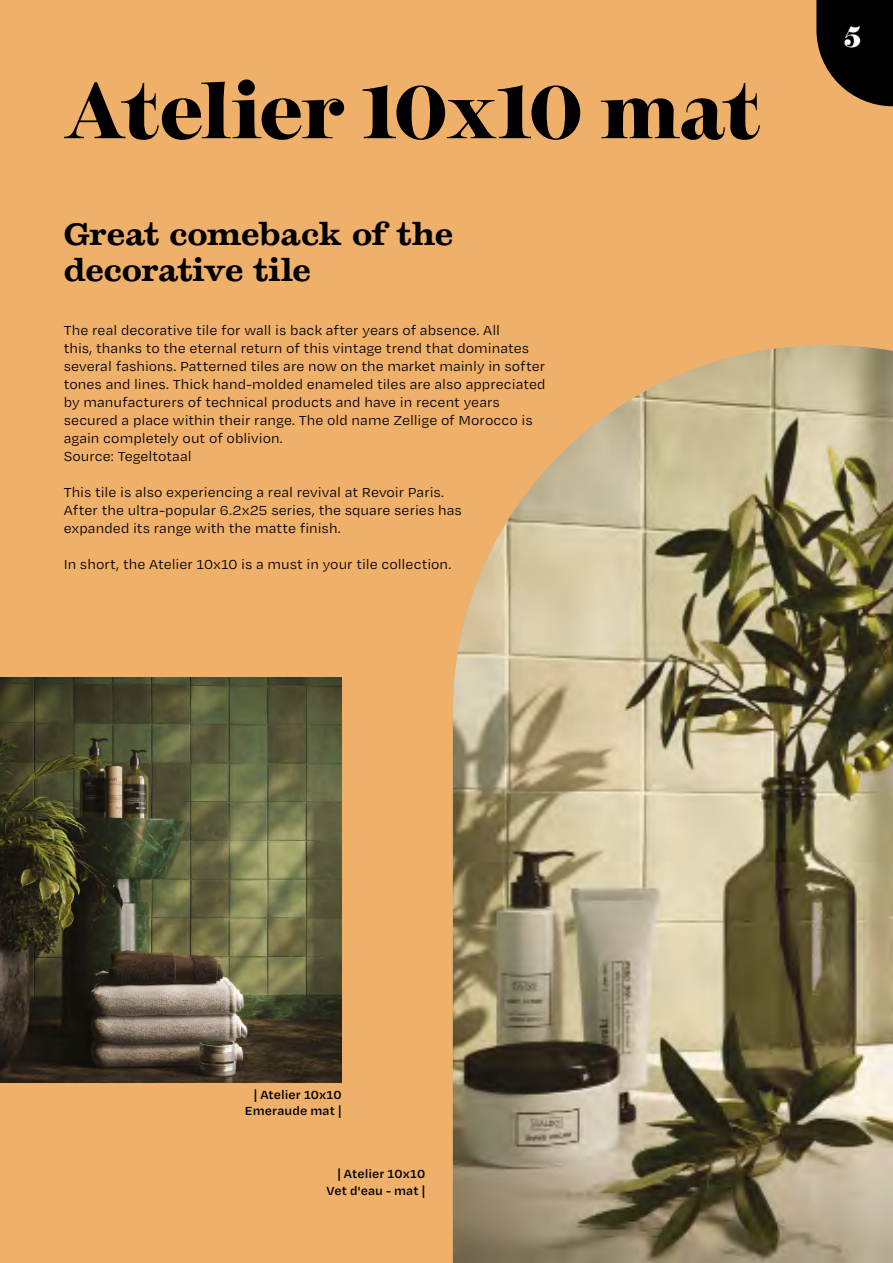
<style>
.page{position:relative;width:893px;height:1263px;background:#efb06a}
.page>*{position:absolute;margin:0;border:0;box-sizing:border-box;transform-origin:0 0}
.t1{font:900 76.5px "Temeraire Display";letter-spacing:-.025em;color:#000}
.t2{font:700 30px/36px "Temeraire";letter-spacing:-.01em;color:#000}
.t3{font:900 30px "Temeraire Display";color:#fff}
.t4{font:15px/18px "Degular Text";color:#000}
.t5{font:600 13.5px/16.2px "Degular Text";letter-spacing:.005em;color:#000;text-align:right}
</style>
<div class="page">
<img style="left:453px;top:345px;width:440px;height:918px">
<img style="left:0;top:677px;width:342px;height:405px">
<svg style="left:816px;top:0;width:77px;height:106px;background:#251b10"></svg>
<h1 class="t1" style="left:64px;top:62px;width:699px">Atelier 10x10 mat</h1>
<h2 class="t2" style="left:64px;top:217px;width:391px">Great comeback of the decorative tile</h2>
<p class="t4" style="left:64px;top:321px;width:483px">The real decorative tile for wall is back after years of absence. All<br>this, thanks to the eternal return of this vintage trend that dominates several fashions. Patterned tiles are now on the market mainly in softer tones and lines. Thick hand-molded enameled tiles are also appreciated by manufacturers of technical products and have in recent years secured a place within their range. The old name Zellige of Morocco is again completely out of oblivion.<br>Source: Tegeltotaal</p>
<p class="t4" style="left:64px;top:483px;width:400px">This tile is also experiencing a real revival at Revoir Paris.<br>After the ultra-popular 6.2x25 series, the square series has expanded its range with the matte finish.</p>
<p class="t4" style="left:64px;top:555px;width:389px">In short, the Atelier 10x10 is a must in your tile collection.</p>
<h2 class="t3" style="left:844px;top:17px;width:20px">5</h2>
<p class="t5" style="left:245px;top:1086px;width:98px">| Atelier 10x10<br>Emeraude mat |</p>
<p class="t5" style="left:327px;top:1165px;width:100px">| Atelier 10x10<br>Vet d'eau - mat |</p>
</div>
